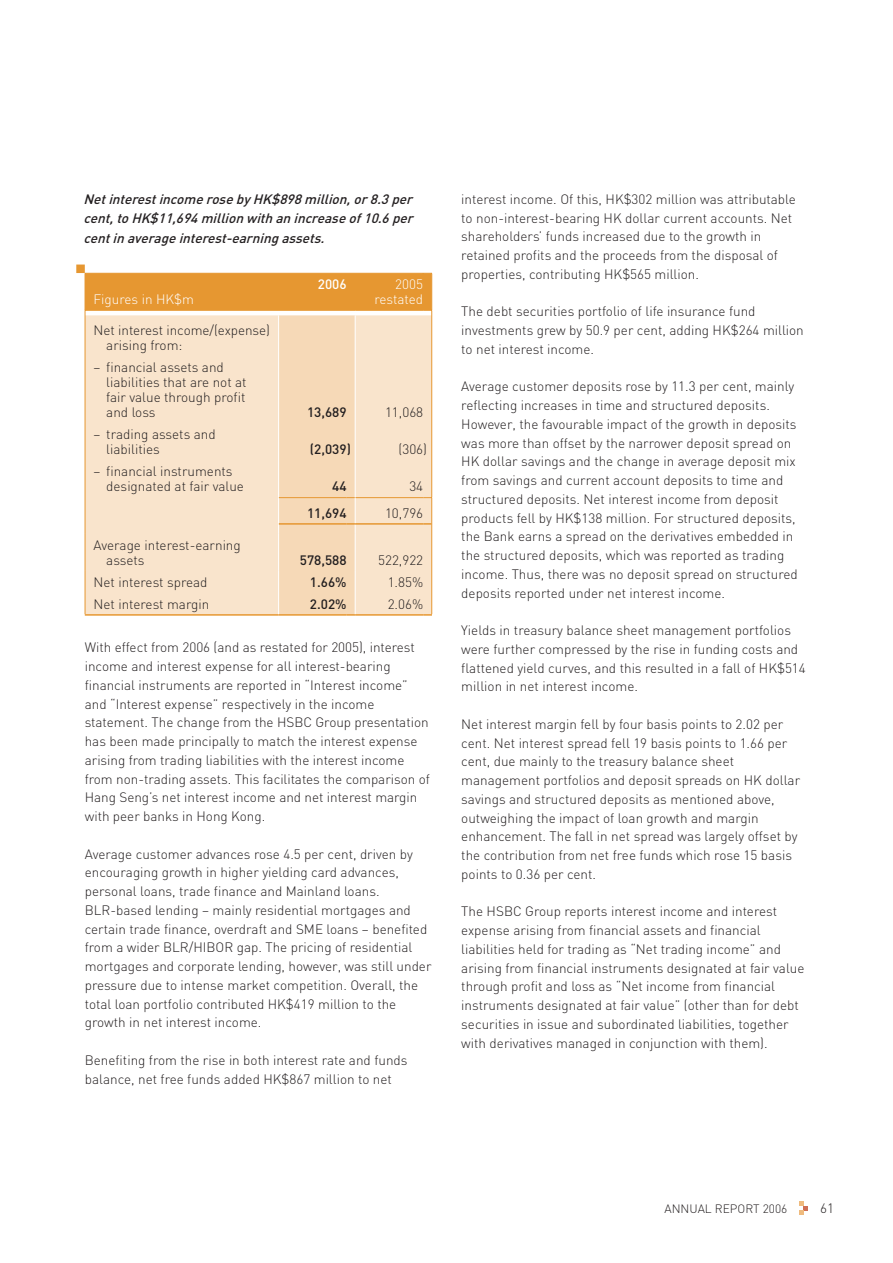
<style>
.page{position:relative;width:893px;height:1263px;background:#fff}
.page>*{position:absolute;margin:0;border:0;box-sizing:border-box;transform-origin:0 0}
.t1{font:300 13.5px/18.8px "DIN";color:#231f20}
.t2{font:italic 500 13.5px/19.5px "DIN";color:#231f20;text-align:justify}
.t3{font:500 13.5px "DIN";color:#231f20}
.t4{font:300 13.5px/15px "DIN";color:#fff;text-align:right}
.t5{font:500 13.5px "DIN";color:#fff}
.t6{font:300 12px "DIN";color:#231f20}
</style>
<div class="page">
<svg style="left:799px;top:1202px;width:9px;height:12px"></svg>
<div style="left:76px;top:265px;width:9px;height:8px;background:#e69731"></div>
<svg style="left:85px;top:273px;width:347px;height:343px;background:#f6d9b6"></svg>
<hr style="left:431px;top:534px;width:1px;height:37px;background:#e69731">
<hr style="left:355px;top:534px;width:1px;height:37px;background:#fff">
<hr style="left:278px;top:534px;width:1px;height:37px;background:#fff">
<p class="t2" style="left:83px;top:191px;width:334px">Netinterestincome rose by HK$898 million,or8.3 per cent,to HK$11,694 million with an increase of10.6 per centin average interest-earning assets.</p>
<p class="t4" style="left:93px;top:293px;width:102px">Figures in HK$m</p>
<p class="t1" style="left:106px;top:325px;width:165px;line-height:15px;text-indent:-13px">Net interest income/(expense) arising from:</p>
<p class="t1" style="left:106px;top:362px;width:142px;line-height:15px;text-indent:-13px">– financial assets and liabilities that are not at fair value through profit and loss</p>
<p class="t1" style="left:106px;top:429px;width:111px;line-height:15px;text-indent:-13px">– trading assets and liabilities</p>
<p class="t1" style="left:106px;top:466px;width:139px;line-height:15px;text-indent:-13px">– financial instruments designated at fair value</p>
<p class="t1" style="left:106px;top:539px;width:136px;line-height:15px;text-indent:-13px">Average interest-earning assets</p>
<p class="t5" style="left:318px;top:279px;width:30px">2006</p>
<p class="t4" style="left:374px;top:278px;width:50px">2005 restated</p>
<p class="t3" style="left:307px;top:408px;width:41px">13,689</p>
<p class="t1" style="left:385px;top:405px;width:40px">11,068</p>
<p class="t3" style="left:310px;top:445px;width:43px">(2,039)</p>
<p class="t1" style="left:398px;top:442px;width:30px">(306)</p>
<p class="t3" style="left:332px;top:482px;width:16px">44</p>
<p class="t1" style="left:409px;top:479px;width:15px">34</p>
<p class="t3" style="left:307px;top:508px;width:41px">11,694</p>
<p class="t1" style="left:385px;top:505px;width:40px">10,796</p>
<p class="t3" style="left:300px;top:555px;width:48px">578,588</p>
<p class="t1" style="left:378px;top:552px;width:47px">522,922</p>
<p class="t1" style="left:93px;top:574px;width:115px">Net interest spread</p>
<p class="t3" style="left:310px;top:577px;width:38px">1.66%</p>
<p class="t1" style="left:387px;top:574px;width:37px">1.85%</p>
<p class="t1" style="left:93px;top:596px;width:117px">Net interest margin</p>
<p class="t3" style="left:310px;top:599px;width:38px">2.02%</p>
<p class="t1" style="left:387px;top:596px;width:37px">2.06%</p>
<p class="t1" style="left:85px;top:640px;width:346px">With effect from 2006 (and as restated for 2005), interest income and interest expense for all interest-bearing financial instruments are reported in “Interest income” and “Interest expense” respectively in the income statement. The change from the HSBC Group presentation has been made principally to match the interest expense arising from trading liabilities with the interest income from non-trading assets. This facilitates the comparison of Hang Seng’s net interest income and net interest margin with peer banks in Hong Kong.</p>
<p class="t1" style="left:85px;top:846px;width:348px">Average customer advances rose 4.5 per cent, driven by encouraging growth in higher yielding card advances, personal loans, trade finance and Mainland loans.<br>BLR-based lending – mainly residential mortgages and certain trade finance, overdraft and SME loans – benefited from a wider BLR/HIBOR gap. The pricing of residential mortgages and corporate lending, however, was still under pressure due to intense market competition. Overall, the total loan portfolio contributed HK$419 million to the growth in net interest income.</p>
<p class="t1" style="left:85px;top:1052px;width:324px">Benefiting from the rise in both interest rate and funds balance, net free funds added HK$867 million to net</p>
<p class="t1" style="left:461px;top:191px;width:336px">interest income. Of this, HK$302 million was attributable to non-interest-bearing HK dollar current accounts. Net shareholders’ funds increased due to the growth in retained profits and the proceeds from the disposal of properties, contributing HK$565 million.</p>
<p class="t1" style="left:461px;top:304px;width:344px">The debt securities portfolio of life insurance fund investments grew by 50.9 per cent, adding HK$264 million to net interest income.</p>
<p class="t1" style="left:461px;top:379px;width:338px">Average customer deposits rose by 11.3 per cent, mainly reflecting increases in time and structured deposits.<br>However, the favourable impact of the growth in deposits was more than offset by the narrower deposit spread on HK dollar savings and the change in average deposit mix from savings and current account deposits to time and structured deposits. Net interest income from deposit products fell by HK$138 million. For structured deposits, the Bank earns a spread on the derivatives embedded in the structured deposits, which was reported as trading income. Thus, there was no deposit spread on structured deposits reported under net interest income.</p>
<p class="t1" style="left:461px;top:623px;width:346px">Yields in treasury balance sheet management portfolios were further compressed by the rise in funding costs and flattened yield curves, and this resulted in a fall of HK$514 million in net interest income.</p>
<p class="t1" style="left:461px;top:716px;width:340px">Net interest margin fell by four basis points to 2.02 per cent. Net interest spread fell 19 basis points to 1.66 per cent, due mainly to the treasury balance sheet management portfolios and deposit spreads on HK dollar savings and structured deposits as mentioned above, outweighing the impact of loan growth and margin enhancement. The fall in net spread was largely offset by the contribution from net free funds which rose 15 basis points to 0.36 per cent.</p>
<p class="t1" style="left:461px;top:904px;width:345px">The HSBC Group reports interest income and interest expense arising from financial assets and financial liabilities held for trading as “Net trading income” and arising from financial instruments designated at fair value through profit and loss as “Net income from financial instruments designated at fair value” (other than for debt securities in issue and subordinated liabilities, together with derivatives managed in conjunction with them).</p>
<p class="t6" style="left:664px;top:1204px;width:124px">ANNUAL REPORT 2006</p>
<p class="t1" style="left:820px;top:1200px;width:15px">61</p>
</div>
